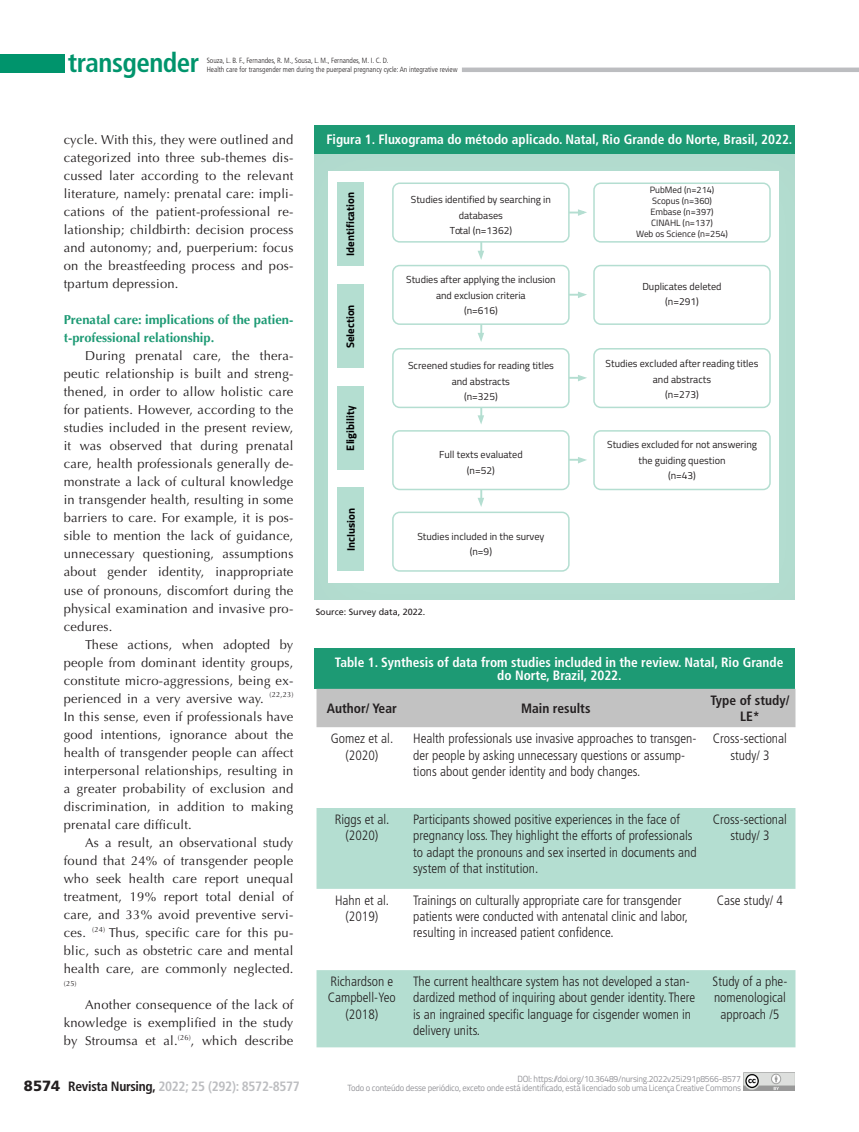
<style>
.page{position:relative;width:859px;height:1132px;background:#fff}
.page>*{position:absolute;margin:0;border:0;box-sizing:border-box;transform-origin:0 0}
.t1{font:700 condensed 27px "Frutiger LT Std";letter-spacing:-.02em;color:#00946c}
.tabela_corpo{font:300 condensed 13.5px/16.2px "Frutiger LT Std";color:#231f20;text-align:center}
.t2{font:700 condensed 13.5px "Frutiger LT Std";color:#fff}
.t3{font:700 condensed 13.5px "Frutiger LT Std";letter-spacing:-.02em;color:#bcbdc0}
.tabela_corpo-2{font:700 condensed 13.5px/16.2px "Frutiger LT Std";color:#231f20;text-align:center}
.TEXTO{font:12.9px/18px "Optima LT Std";letter-spacing:.02em;color:#231f20;text-align:justify}
.SUB__MEIO_TXT{font:700 12.9px/18px "Optima LT Std";color:#1d9a74}
.t4{font:700 10.95px "Titillium";color:#000001}
.t5{font:10.2px/15.3px "Titillium";color:#231f20;text-align:center}
.t6{font:9.15px/11.2px "Titillium";color:#231f20;text-align:center}
.t7{font:9px/9.4px "Titillium";letter-spacing:-.02em;color:#939398;text-align:right;scale:.95 1}
.LEGENDA{font:9px "Frutiger LT Std";color:#231f20}
.t8{font:300 condensed 7.5px/9px "Frutiger LT Std";color:#231f20}
.TEXTO-2{font:7.5px "Optima LT Std";color:#231f20}
.s1{font-weight:900;font-stretch:normal;font-size:14.85px;color:#231f20}
.s2{color:#231f20}
</style>
<div class="page">
<div style="left:0;top:54px;width:65px;height:18px;background:#00946c"></div>
<hr style="left:462px;top:68px;width:397px;height:4px;background:#bcbdc0">
<img style="left:743px;top:1072px;width:52px;height:18px">
<div style="left:311px;top:148px;width:484px;height:452px;background:#b2dccf"></div>
<div style="left:315px;top:125px;width:480px;height:29px;background:#1d9a74"></div>
<div style="left:328px;top:171px;width:451px;height:411px;background:#fff"></div>
<div style="left:315px;top:648px;width:480px;height:40px;background:#1d9a74"></div>
<div style="left:316px;top:688px;width:479px;height:39px;background:#c2c2c2"></div>
<svg style="left:316px;top:808px;width:479px;height:238px;fill:#b4ded1"></svg>
<svg style="left:476px;top:490px;width:9px;height:17px"></svg>
<svg style="left:477px;top:325px;width:7px;height:17px"></svg>
<svg style="left:476px;top:408px;width:9px;height:16px"></svg>
<svg style="left:570px;top:457px;width:17px;height:7px"></svg>
<svg style="left:570px;top:375px;width:17px;height:7px"></svg>
<svg style="left:476px;top:242px;width:9px;height:18px"></svg>
<svg style="left:570px;top:291px;width:17px;height:7px"></svg>
<svg style="left:570px;top:209px;width:17px;height:7px"></svg>
<div style="left:337px;top:182px;width:26px;height:84px;background:#b4ded1"></div>
<div style="left:337px;top:284px;width:26px;height:84px;background:#b4ded1"></div>
<div style="left:337px;top:386px;width:26px;height:84px;background:#b4ded1"></div>
<div style="left:337px;top:487px;width:26px;height:84px;background:#b4ded1"></div>
<div style="left:392px;top:511px;width:178px;height:60px;border:2px solid #b4ded1;border-radius:7px"></div>
<div style="left:392px;top:430px;width:178px;height:60px;border:2px solid #b4ded1;border-radius:7px"></div>
<div style="left:593px;top:430px;width:178px;height:60px;border:2px solid #b4ded1;border-radius:7px"></div>
<div style="left:392px;top:348px;width:178px;height:60px;border:2px solid #b4ded1;border-radius:7px"></div>
<div style="left:593px;top:348px;width:178px;height:60px;border:2px solid #b4ded1;border-radius:7px"></div>
<div style="left:392px;top:265px;width:178px;height:60px;border:2px solid #b4ded1;border-radius:7px"></div>
<div style="left:593px;top:265px;width:178px;height:60px;border:2px solid #b4ded1;border-radius:7px"></div>
<div style="left:392px;top:182px;width:178px;height:60px;border:2px solid #b4ded1;border-radius:7px"></div>
<div style="left:593px;top:182px;width:178px;height:60px;border:2px solid #b4ded1;border-radius:7px"></div>
<h1 class="t1" style="left:68px;top:47px;width:133px">transgender</h1>
<p class="t8" style="left:207px;top:56px;width:252px">Souza, L. B. F., Fernandes, R. M., Sousa, L. M., Fernandes, M. I. C. D.<br>Health care for transgender men during the puerperal pregnancy cycle: An integrative review</p>
<p class="TEXTO" style="left:64px;top:131px;width:231px">cycle. With this, they were outlined and categorized into three sub-themes dis&shy;cussed later according to the relevant literature, namely: prenatal care: impli&shy;cations of the patient-professional re&shy;lationship; childbirth: decision process and autonomy; and, puerperium: focus on the breastfeeding process and pos&shy;tpartum depression.</p>
<p class="SUB__MEIO_TXT" style="left:64px;top:311px;width:231px">Prenatal care: implications of the patien&shy;t-professional relationship.</p>
<p class="TEXTO" style="left:64px;top:347px;width:231px;text-indent:21px">During prenatal care, the thera&shy;peutic relationship is built and streng&shy;thened, in order to allow holistic care for patients. However, according to the studies included in the present review, it was observed that during prenatal care, health professionals generally de&shy;monstrate a lack of cultural knowledge in transgender health, resulting in some barriers to care. For example, it is pos&shy;sible to mention the lack of guidance, unnecessary questioning, assumptions about gender identity, inappropriate use of pronouns, discomfort during the physical examination and invasive pro&shy;cedures.</p>
<p class="TEXTO" style="left:64px;top:635px;width:231px;text-indent:21px">These actions, when adopted by people from dominant identity groups, constitute micro-aggressions, being ex&shy;perienced in a very aversive way. <sup>(22,23)<br></sup>In this sense, even if professionals have good intentions, ignorance about the health of transgender people can affect interpersonal relationships, resulting in a greater probability of exclusion and discrimination, in addition to making prenatal care difficult.</p>
<p class="TEXTO" style="left:64px;top:833px;width:231px;text-indent:21px">As a result, an observational study found that 24% of transgender people who seek health care report unequal treatment, 19% report total denial of care, and 33% avoid preventive servi&shy;ces. <sup>(24)</sup> Thus, specific care for this pu&shy;blic, such as obstetric care and mental health care, are commonly neglected.</p>
<p class="TEXTO-2" style="left:64px;top:978px;width:14px">(25)</p>
<p class="TEXTO" style="left:64px;top:995px;width:231px;text-indent:21px">Another consequence of the lack of knowledge is exemplified in the study by Stroumsa et al.<sup>(26)</sup>, which describe</p>
<p class="t3" style="left:24px;top:1077px;width:277px"><span class="s1">8574</span> <span class="s2">Revista Nursing,</span> 2022; 25 (292): 8572-8577</p>
<p class="t2" style="left:326px;top:131px;width:467px">Figura 1. Fluxograma do método aplicado. Natal, Rio Grande do Norte, Brasil, 2022.</p>
<p class="t4" style="left:342px;top:256px;width:65px;rotate:-90deg">Identification</p>
<p class="t4" style="left:342px;top:348px;width:45px;rotate:-90deg">Selection</p>
<p class="t4" style="left:342px;top:450px;width:46px;rotate:-90deg">Eligibility</p>
<p class="t4" style="left:343px;top:550px;width:44px;rotate:-90deg">Inclusion</p>
<p class="t5" style="left:411px;top:191px;width:142px">Studies identified by searching in databases<br>Total (n=1362)</p>
<p class="t6" style="left:636px;top:183px;width:93px">PubMed (n=214)<br>Scopus (n=360)<br>Embase (n=397)<br>CINAHL (n=137)<br>Web os Science (n=254)</p>
<p class="t5" style="left:406px;top:271px;width:151px">Studies after applying the inclusion and exclusion criteria<br>(n=616)</p>
<p class="t5" style="left:642px;top:278px;width:81px">Duplicates deleted (n=291)</p>
<p class="t5" style="left:408px;top:357px;width:147px">Screened studies for reading titles and abstracts<br>(n=325)</p>
<p class="t5" style="left:606px;top:355px;width:154px">Studies excluded after reading titles and abstracts<br>(n=273)</p>
<p class="t5" style="left:439px;top:446px;width:85px">Full texts evaluated (n=52)</p>
<p class="t5" style="left:607px;top:436px;width:151px">Studies excluded for not answering the guiding question<br>(n=43)</p>
<p class="t5" style="left:417px;top:527px;width:128px">Studies included in the survey (n=9)</p>
<p class="LEGENDA" style="left:316px;top:606px;width:111px">Source: Survey data, 2022.</p>
<p class="t2" style="left:335px;top:653px;width:450px">Table 1. Synthesis of data from studies included in the review. Natal, Rio Grande</p>
<p class="t2" style="left:497px;top:667px;width:126px">do Norte, Brazil, 2022.</p>
<p class="tabela_corpo-2" style="left:327px;top:700px;width:71px">Author/ Year</p>
<p class="tabela_corpo-2" style="left:521px;top:700px;width:71px">Main results</p>
<p class="tabela_corpo-2" style="left:710px;top:692px;width:81px">Type of study/<br>LE*</p>
<p class="tabela_corpo" style="left:331px;top:730px;width:64px">Gomez et al. (2020)</p>
<p class="tabela_corpo" style="left:413px;top:730px;width:285px;text-align:left">Health professionals use invasive approaches to transgen&shy;der people by asking unnecessary questions or assump&shy;tions about gender identity and body changes.</p>
<p class="tabela_corpo" style="left:713px;top:730px;width:76px">Cross-sectional study/ 3</p>
<p class="tabela_corpo" style="left:335px;top:811px;width:56px">Riggs et al. (2020)</p>
<p class="tabela_corpo" style="left:413px;top:811px;width:285px;text-align:left">Participants showed positive experiences in the face of pregnancy loss. They highlight the efforts of professionals to adapt the pronouns and sex inserted in documents and system of that institution.</p>
<p class="tabela_corpo" style="left:713px;top:811px;width:76px">Cross-sectional study/ 3</p>
<p class="tabela_corpo" style="left:335px;top:892px;width:55px">Hahn et al. (2019)</p>
<p class="tabela_corpo" style="left:413px;top:892px;width:276px;text-align:left">Trainings on culturally appropriate care for transgender patients were conducted with antenatal clinic and labor, resulting in increased patient confidence.</p>
<p class="tabela_corpo" style="left:717px;top:892px;width:68px">Case study/ 4</p>
<p class="tabela_corpo" style="left:328px;top:973px;width:70px">Richardson e<br>Campbell-Yeo (2018)</p>
<p class="tabela_corpo" style="left:413px;top:973px;width:284px;text-align:left">The current healthcare system has not developed a stan&shy;dardized method of inquiring about gender identity. There is an ingrained specific language for cisgender women in delivery units.</p>
<p class="tabela_corpo" style="left:713px;top:973px;width:76px">Study of a phe&shy;nomenological approach /5</p>
<p class="t7" style="left:347px;top:1072px;width:416px">DOI: https://doi.org/10.36489/nursing.2022v25i291p8566-8577<br>Todo o conteúdo desse periódico, exceto onde está identificado, está licenciado sob uma Licença Creative Commons</p>
</div>
